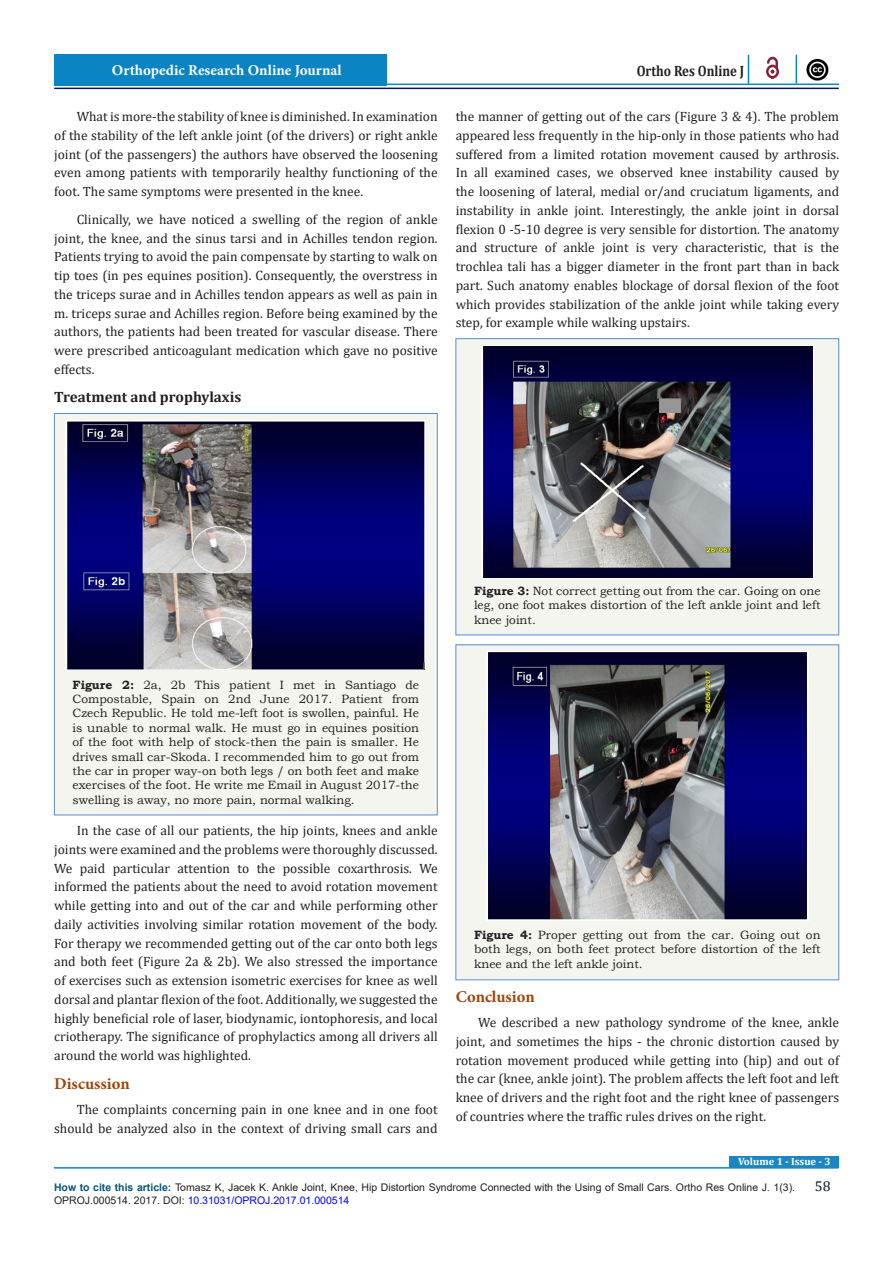
<style>
.page{position:relative;width:893px;height:1263px;background:#fff}
.page>*{position:absolute;margin:0;border:0;box-sizing:border-box;transform-origin:0 0}
.t1{font:700 16.5px "Minion Pro";color:#a14307}
.t2{font:700 15px "Minion Pro";color:#fff}
.t3{font:700 15px "Cambria";color:#231f20}
.t4{font:700 15px "Cambria";color:#231f20;scale:.86 1}
.t5{font:14.25px "Cambria";color:#021c2d}
.t6{font:13.5px/18.8px "Cambria";color:#231f20;text-align:justify}
.t7{font:12px/14.4px "Bookman Old Style";color:#231f20;text-align:justify}
.t8{font:10.5px/13.5px "Arial";color:#231f20}
.t9{font:700 10.5px "Cambria";color:#fff}
.s1{font-weight:700}
.s2{font-weight:700;color:#045874}
.s3{color:#00f}
</style>
<div class="page">
<hr style="left:54px;top:88px;width:785px;height:1px;background:#0b184f">
<hr style="left:206px;top:84px;width:633px;height:1px;background:#0b88c4">
<svg style="left:748px;top:55px;width:1px;height:29px"></svg>
<svg style="left:796px;top:55px;width:1px;height:29px"></svg>
<img style="left:766px;top:57px;width:13px;height:21px">
<img style="left:806px;top:58px;width:22px;height:22px">
<div style="left:54px;top:54px;width:333px;height:31px;background:#0b84c4"></div>
<hr style="left:54px;top:1167px;width:785px;height:1px;background:#0b88c4">
<div style="left:730px;top:1155px;width:109px;height:12px;background:#1b86c6"></div>
<div style="left:54px;top:413px;width:383px;height:402px;background:#f5f5f0"></div>
<div style="left:54px;top:413px;width:383px;height:402px;border:1px solid #548dd4"></div>
<img style="left:66px;top:421px;width:360px;height:249px">
<div style="left:456px;top:339px;width:383px;height:296px;background:#f5f5f0"></div>
<div style="left:456px;top:338px;width:383px;height:297px;border:1px solid #548dd4"></div>
<img style="left:481px;top:346px;width:332px;height:232px">
<div style="left:456px;top:645px;width:383px;height:335px;background:#f5f5f0"></div>
<div style="left:456px;top:645px;width:383px;height:335px;border:1px solid #548dd4"></div>
<img style="left:486px;top:651px;width:322px;height:269px">
<p class="t2" style="left:112px;top:60px;width:231px">Orthopedic Research Online Journal</p>
<p class="t4" style="left:637px;top:60px;width:127px">Ortho Res Online J</p>
<p class="t6" style="left:54px;top:107px;width:385px;text-indent:22px">What is more-the stability of knee is diminished. In examination of the stability of the left ankle joint (of the drivers) or right ankle joint (of the passengers) the authors have observed the loosening even among patients with temporarily healthy functioning of the foot. The same symptoms were presented in the knee.</p>
<p class="t6" style="left:54px;top:210px;width:385px;text-indent:22px">Clinically, we have noticed a swelling of the region of ankle joint, the knee, and the sinus tarsi and in Achilles tendon region.<br>Patients trying to avoid the pain compensate by starting to walk on tip toes (in pes equines position). Consequently, the overstress in the triceps surae and in Achilles tendon appears as well as pain in m. triceps surae and Achilles region. Before being examined by the authors, the patients had been treated for vascular disease. There were prescribed anticoagulant medication which gave no positive effects.</p>
<p class="t3" style="left:54px;top:386px;width:189px">Treatment and prophylaxis</p>
<p class="t6" style="left:456px;top:107px;width:385px">the manner of getting out of the cars (Figure 3 &amp; 4). The problem appeared less frequently in the hip-only in those patients who had suffered from a limited rotation movement caused by arthrosis.<br>In all examined cases, we observed knee instability caused by the loosening of lateral, medial or/and cruciatum ligaments, and instability in ankle joint. Interestingly, the ankle joint in dorsal flexion 0 -5-10 degree is very sensible for distortion. The anatomy and structure of ankle joint is very characteristic, that is the trochlea tali has a bigger diameter in the front part than in back part. Such anatomy enables blockage of dorsal flexion of the foot which provides stabilization of the ankle joint while taking every step, for example while walking upstairs.</p>
<p class="t7" style="left:474px;top:584px;width:348px"><span class="s1">Figure 3:</span> Not correct getting out from the car. Going on one leg, one foot makes distortion of the left ankle joint and left knee joint.</p>
<p class="t7" style="left:73px;top:677px;width:348px"><span class="s1">Figure 2:</span> 2a, 2b This patient I met in Santiago de Compostable, Spain on 2nd June 2017. Patient from Czech Republic. He told me-left foot is swollen, painful. He is unable to normal walk. He must go in equines position of the foot with help of stock-then the pain is smaller. He drives small car-Skoda. I recommended him to go out from the car in proper way-on both legs / on both feet and make exercises of the foot. He write me Email in August 2017-the swelling is away, no more pain, normal walking.</p>
<p class="t6" style="left:54px;top:821px;width:385px;text-indent:22px">In the case of all our patients, the hip joints, knees and ankle joints were examined and the problems were thoroughly discussed.<br>We paid particular attention to the possible coxarthrosis. We informed the patients about the need to avoid rotation movement while getting into and out of the car and while performing other daily activities involving similar rotation movement of the body.<br>For therapy we recommended getting out of the car onto both legs and both feet (Figure 2a &amp; 2b). We also stressed the importance of exercises such as extension isometric exercises for knee as well dorsal and plantar flexion of the foot. Additionally, we suggested the highly beneficial role of laser, biodynamic, iontophoresis, and local criotherapy. The significance of prophylactics among all drivers all around the world was highlighted.</p>
<p class="t1" style="left:54px;top:1072px;width:77px">Discussion</p>
<p class="t6" style="left:54px;top:1100px;width:385px;text-align:right">The complaints concerning pain in one knee and in one foot should be analyzed also in the context of driving small cars and</p>
<p class="t7" style="left:474px;top:927px;width:348px"><span class="s1">Figure 4:</span> Proper getting out from the car. Going out on both legs, on both feet protect before distortion of the left knee and the left ankle joint.</p>
<p class="t1" style="left:456px;top:985px;width:81px">Conclusion</p>
<p class="t6" style="left:456px;top:1013px;width:385px;text-indent:22px">We described a new pathology syndrome of the knee, ankle joint, and sometimes the hips - the chronic distortion caused by rotation movement produced while getting into (hip) and out of the car (knee, ankle joint). The problem affects the left foot and left knee of drivers and the right foot and the right knee of passengers of countries where the traffic rules drives on the right.</p>
<p class="t9" style="left:738px;top:1154px;width:94px">Volume 1 - Issue - 3</p>
<p class="t8" style="left:54px;top:1180px;width:743px"><span class="s2">How to cite this article:</span> Tomasz K, Jacek K. Ankle Joint, Knee, Hip Distortion Syndrome Connected with the Using of Small Cars. Ortho Res Online J. 1(3).<br>OPROJ.000514. 2017. DOI: <span class="s3">10.31031/OPROJ.2017.01.000514</span></p>
<p class="t5" style="left:815px;top:1178px;width:17px">58</p>
</div>
